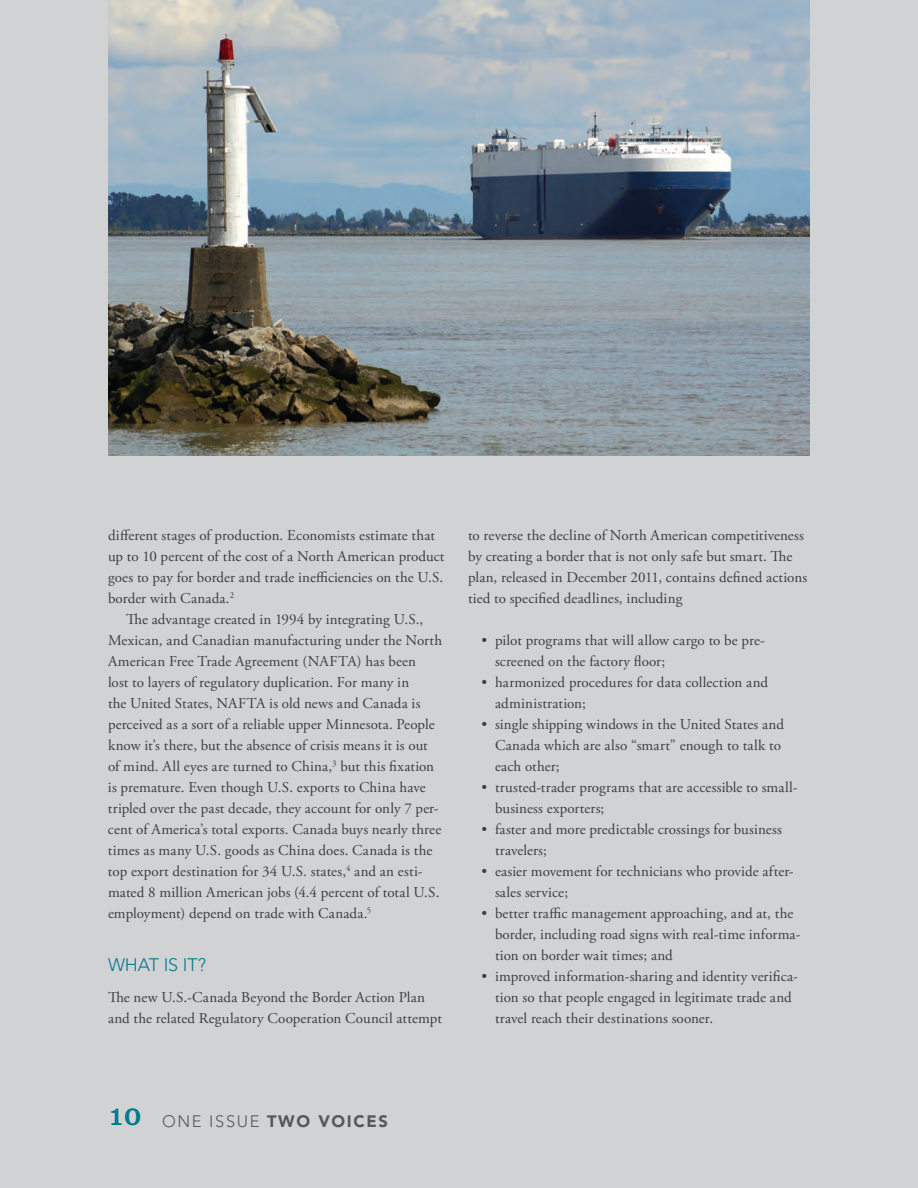
<style>
.page{position:relative;width:918px;height:1188px;background:#d1d2d4}
.page>*{position:absolute;margin:0;border:0;box-sizing:border-box;transform-origin:0 0}
.t1{font:300 18px "Avenir LT Std";color:#027a8d}
.t2{font:900 16.5px "Avenir LT Std";letter-spacing:.1em;color:#57585a}
.t3{font:15px/21px "Adobe Garamond Pro";letter-spacing:.01em;color:#3e3e3f}
.s1{font-family:"Clarendon LT Std";font-weight:400;font-size:27px;color:#027a8d}
.s2{font-weight:300}
</style>
<div class="page">
<img style="left:108px;top:0;width:702px;height:456px">
<p class="t3" style="left:108px;top:525px;width:338px">different stages of production. Economists estimate that up to 10 percent of the cost of a North American product goes to pay for border and trade inefficiencies on the U.S. border with Canada.<sup>2</sup></p>
<p class="t3" style="left:108px;top:609px;width:336px;text-indent:18px">The advantage created in 1994 by integrating U.S., Mexican, and Canadian manufacturing under the North American Free Trade Agreement (NAFTA) has been<br>lost to layers of regulatory duplication. For many in<br>the United States, NAFTA is old news and Canada is perceived as a sort of a reliable upper Minnesota. People know it’s there, but the absence of crisis means it is out of mind. All eyes are turned to China,<sup>3</sup> but this fixation is premature. Even though U.S. exports to China have tripled over the past decade, they account for only 7 per&shy;cent of America’s total exports. Canada buys nearly three times as many U.S. goods as China does. Canada is the top export destination for 34 U.S. states,<sup>4</sup> and an esti&shy;mated 8 million American jobs (4.4 percent of total U.S. employment) depend on trade with Canada.<sup>5</sup></p>
<p class="t1" style="left:108px;top:954px;width:16px">WHA</p>
<p class="t1" style="left:149px;top:954px;width:59px">T IS IT?</p>
<p class="t3" style="left:108px;top:987px;width:335px">The new U.S.-Canada Beyond the Border Action Plan and the related Regulatory Cooperation Council attempt</p>
<p class="t3" style="left:468px;top:525px;width:341px">to reverse the decline of North American competitiveness by creating a border that is not only safe but smart. The plan, released in December 2011, contains defined actions tied to specified deadlines, including</p>
<p class="t3" style="left:495px;top:630px;width:271px;text-indent:-14px">• pilot programs that will allow cargo to be pre&shy;screened on the factory floor;</p>
<p class="t3" style="left:495px;top:672px;width:275px;text-indent:-14px">• harmonized procedures for data collection and administration;</p>
<p class="t3" style="left:495px;top:714px;width:291px;text-indent:-14px">• single shipping windows in the United States and<br>Canada which are also “smart” enough to talk to each other;</p>
<p class="t3" style="left:495px;top:777px;width:304px;text-indent:-14px">• trusted-trader programs that are accessible to small&shy;business exporters;</p>
<p class="t3" style="left:495px;top:819px;width:289px;text-indent:-14px">• faster and more predictable crossings for business travelers;</p>
<p class="t3" style="left:495px;top:861px;width:300px;text-indent:-14px">• easier movement for technicians who provide after&shy;sales service;</p>
<p class="t3" style="left:495px;top:903px;width:307px;text-indent:-14px">• better traffic management approaching, and at, the border, including road signs with real-time informa&shy;tion on border wait times; and</p>
<p class="t3" style="left:495px;top:966px;width:305px;text-indent:-14px">• improved information-sharing and identity verifica&shy;tion so that people engaged in legitimate trade and travel reach their destinations sooner.</p>
<p class="t2" style="left:108px;top:1111px;width:282px"><span class="s1">10</span> <span class="s2">ONE ISSUE</span> TWO VOICES</p>
</div>
